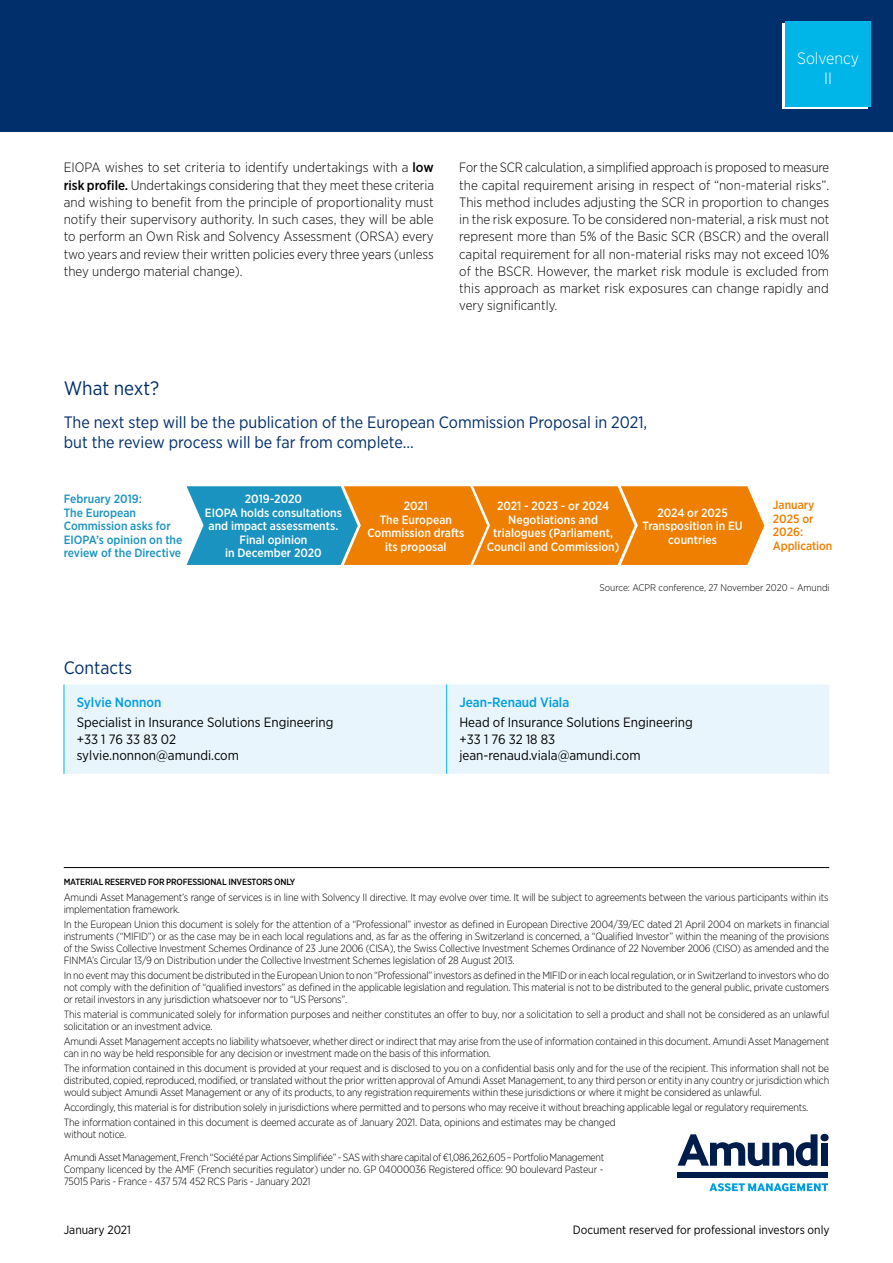
<style>
.page{position:relative;width:893px;height:1263px;background:#fff}
.page>*{position:absolute;margin:0;border:0;box-sizing:border-box;transform-origin:0 0}
.t1{font:19.5px "Gotham Narrow";letter-spacing:-.005em;color:#002f6b}
.t2{font:18px "Gotham Narrow";color:#002f6b}
.t3{font:16.5px/19.8px "Gotham Narrow";color:#002f6b}
.t4{font:300 16.5px/19.8px "Gotham Narrow";color:#fff;text-align:center}
.t5{font:300 13.5px/17.2px "Gotham Narrow";color:#000;text-align:justify}
.t6{font:13.5px/16.5px "Gotham Narrow";color:#000}
.t7{font:500 13.5px "Gotham Narrow";color:#009ee0}
.t8{font:500 12px/13.5px "Gotham Narrow";color:#fff;text-align:center}
.t9{font:500 12px/13.5px "Gotham Narrow";color:#1b93c0}
.t10{font:12px "Gotham Narrow";color:#000}
.t11{font:500 12px/13.5px "Gotham Narrow";letter-spacing:-.005em;color:#ee7f00}
.t12{font:300 10.5px/12px "Gotham Narrow";letter-spacing:-.02em;color:#000}
.t13{font:300 9.75px "Gotham Narrow";color:#000}
.t14{font:500 9px "Gotham Narrow";letter-spacing:-.02em;color:#000}
.s1{font-weight:500}
</style>
<div class="page">
<div style="left:0;top:0;width:893px;height:132px;background:#002f6b"></div>
<hr style="left:64px;top:867px;width:765px;height:1px;background:#000">
<svg style="left:678px;top:1134px;width:139px;height:32px"></svg>
<div style="left:820px;top:1134px;width:9px;height:7px;background:#001c4b;border-radius:50%"></div>
<div style="left:821px;top:1143px;width:7px;height:23px;background:#001c4b"></div>
<div style="left:678px;top:1171px;width:150px;height:6px;background:#001c4b"></div>
<svg style="left:709px;top:1183px;width:119px;height:9px"></svg>
<div style="left:782px;top:23px;width:85px;height:85px;background:linear-gradient(to bottom,#fff,#fff)"></div>
<div style="left:786px;top:21px;width:85px;height:85px;background:#00b6e8"></div>
<div style="left:65px;top:684px;width:764px;height:90px;background:#e8f5fc"></div>
<hr style="left:64px;top:684px;width:1px;height:90px;background:#00b6e8">
<hr style="left:446px;top:684px;width:1px;height:90px;background:#00b6e8">
<svg style="left:187px;top:486px;width:577px;height:79px;background:#b68a3f"></svg>
<h3 class="t4" style="left:797px;top:48px;width:64px">Solvency<br>II</h3>
<p class="t5" style="left:64px;top:159px;width:372px">EIOPA wishes to set criteria to identify undertakings with a <span class="s1">low risk profile.</span> Undertakings considering that they meet these criteria and wishing to benefit from the principle of proportionality must notify their supervisory authority. In such cases, they will be able to perform an Own Risk and Solvency Assessment (ORSA) every two years and review their written policies every three years (unless they undergo material change).</p>
<p class="t5" style="left:459px;top:159px;width:372px">For the SCR calculation, a simplified approach is proposed to measure the capital requirement arising in respect of “non-material risks”.<br>This method includes adjusting the SCR in proportion to changes in the risk exposure. To be considered non-material, a risk must not represent more than 5% of the Basic SCR (BSCR) and the overall capital requirement for all non-material risks may not exceed 10% of the BSCR. However, the market risk module is excluded from this approach as market risk exposures can change rapidly and very significantly.</p>
<h1 class="t1" style="left:64px;top:376px;width:97px">What next?</h1>
<h3 class="t3" style="left:64px;top:412px;width:585px">The next step will be the publication of the European Commission Proposal in 2021, but the review process will be far from complete…</h3>
<p class="t9" style="left:64px;top:492px;width:120px">February 2019:<br>The European<br>Commission asks for<br>EIOPA’s opinion on the review of the Directive</p>
<p class="t8" style="left:205px;top:492px;width:139px">2019-2020<br>EIOPA holds consultations and impact assessments.<br>Final opinion<br>in December 2020</p>
<p class="t8" style="left:367px;top:499px;width:99px">2021<br>The European<br>Commission drafts its proposal</p>
<p class="t8" style="left:487px;top:499px;width:134px">2021 - 2023 - or 2024<br>Negotiations and trialogues (Parliament,<br>Council and Commission)</p>
<p class="t8" style="left:642px;top:506px;width:102px">2024 or 2025<br>Transposition in EU countries</p>
<p class="t11" style="left:773px;top:498px;width:61px">January<br>2025 or<br>2026:<br>Application</p>
<p class="t13" style="left:600px;top:582px;width:232px">Source: ACPR conference, 27 November 2020 – Amundi</p>
<h2 class="t2" style="left:64px;top:657px;width:70px">Contacts</h2>
<p class="t7" style="left:77px;top:693px;width:86px">Sylvie Nonnon</p>
<p class="t6" style="left:77px;top:714px;width:258px">Specialist in Insurance Solutions Engineering +33 1 76 33 83 02 sylvie.nonnon@amundi.com</p>
<p class="t7" style="left:459px;top:693px;width:111px">Jean-Renaud Viala</p>
<p class="t6" style="left:459px;top:714px;width:235px">Head of Insurance Solutions Engineering +33 1 76 32 18 83 jean-renaud.viala@amundi.com</p>
<p class="t14" style="left:64px;top:876px;width:233px">MATERIAL RESERVED FOR PROFESSIONAL INVESTORS ONLY</p>
<p class="t12" style="left:64px;top:891px;width:766px">Amundi Asset Management’s range of services is in line with Solvency II directive. It may evolve over time. It will be subject to agreements between the various participants within its implementation framework.</p>
<p class="t12" style="left:64px;top:918px;width:767px;text-align:justify">In the European Union this document is solely for the attention of a “Professional” investor as defined in European Directive 2004/39/EC dated 21 April 2004 on markets in financial instruments (“MIFID”) or as the case may be in each local regulations and, as far as the offering in Switzerland is concerned, a “Qualified Investor” within the meaning of the provisions of the Swiss Collective Investment Schemes Ordinance of 23 June 2006 (CISA), the Swiss Collective Investment Schemes Ordinance of 22 November 2006 (CISO) as amended and the FINMA’s Circular 13/9 on Distribution under the Collective Investment Schemes legislation of 28 August 2013.</p>
<p class="t12" style="left:64px;top:969px;width:767px;text-align:justify">In no event may this document be distributed in the European Union to non “Professional” investors as defined in the MIFID or in each local regulation, or in Switzerland to investors who do not comply with the definition of “qualified investors” as defined in the applicable legislation and regulation. This material is not to be distributed to the general public, private customers or retail investors in any jurisdiction whatsoever nor to “US Persons”.</p>
<p class="t12" style="left:64px;top:1008px;width:767px">This material is communicated solely for information purposes and neither constitutes an offer to buy, nor a solicitation to sell a product and shall not be considered as an unlawful solicitation or an investment advice.</p>
<p class="t12" style="left:64px;top:1035px;width:767px">Amundi Asset Management accepts no liability whatsoever, whether direct or indirect that may arise from the use of information contained in this document. Amundi Asset Management can in no way be held responsible for any decision or investment made on the basis of this information.</p>
<p class="t12" style="left:64px;top:1062px;width:767px;text-align:justify">The information contained in this document is provided at your request and is disclosed to you on a confidential basis only and for the use of the recipient. This information shall not be distributed, copied, reproduced, modified, or translated without the prior written approval of Amundi Asset Management, to any third person or entity in any country or jurisdiction which would subject Amundi Asset Management or any of its products, to any registration requirements within these jurisdictions or where it might be considered as unlawful.</p>
<p class="t12" style="left:64px;top:1099px;width:746px;line-height:15px">Accordingly, this material is for distribution solely in jurisdictions where permitted and to persons who may receive it without breaching applicable legal or regulatory requirements.<br>The information contained in this document is deemed accurate as of January 2021. Data, opinions and estimates may be changed</p>
<p class="t12" style="left:64px;top:1128px;width:64px">without notice.</p>
<p class="t12" style="left:64px;top:1151px;width:542px;text-align:justify">Amundi Asset Management, French “Société par Actions Simplifiée” - SAS with share capital of €1,086,262,605 – Portfolio Management Company licenced by the AMF (French securities regulator) under no. GP 04000036 Registered office: 90 boulevard Pasteur - 75015 Paris - France - 437 574 452 RCS Paris - January 2021</p>
<p class="t10" style="left:64px;top:1223px;width:69px">January 2021</p>
<p class="t10" style="left:573px;top:1223px;width:258px">Document reserved for professional investors only</p>
</div>
